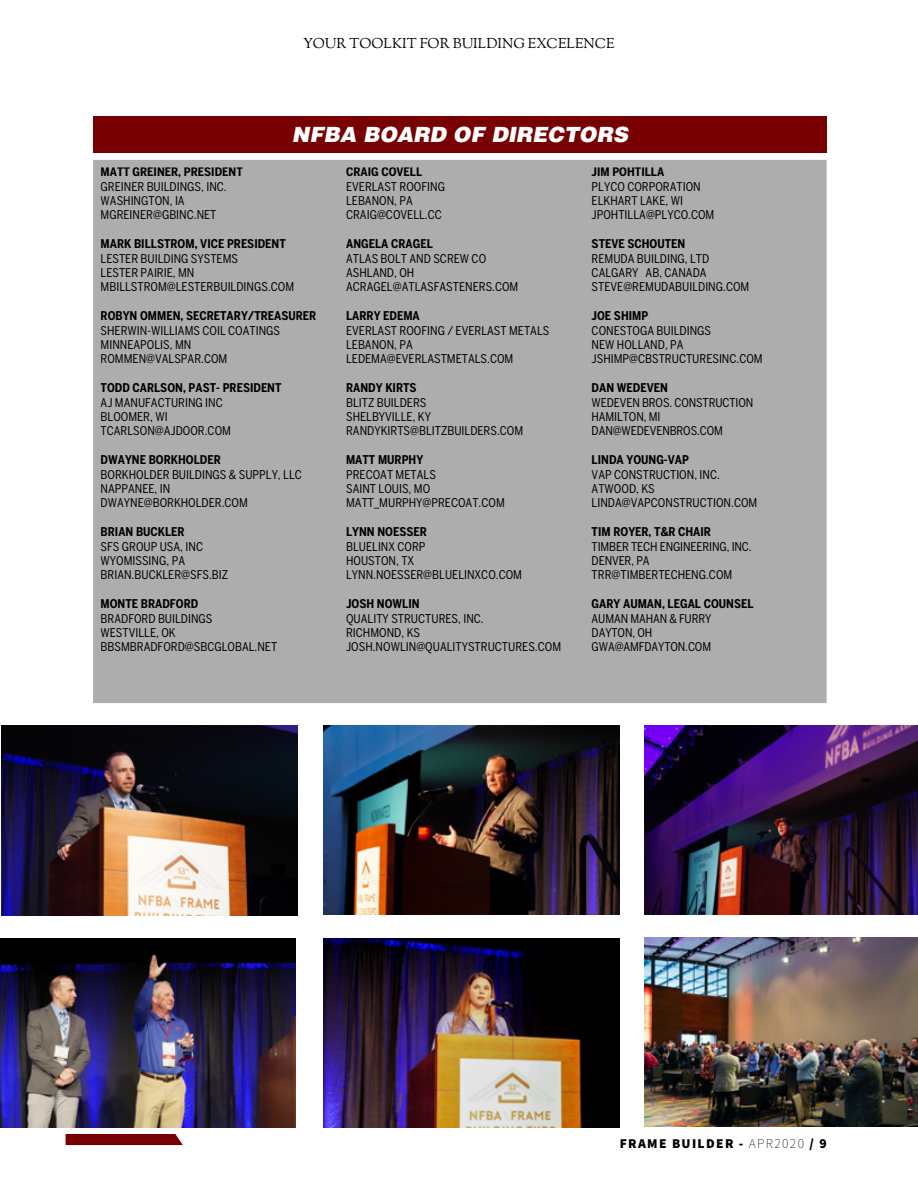
<style>
.page{position:relative;width:918px;height:1188px;background:#fff}
.page>*{position:absolute;margin:0;border:0;box-sizing:border-box;transform-origin:0 0}
.t1{font:italic 900 21px "Helvetica LT Std";color:#fff}
.t2{font:14.1px "OFL Goudy St M";color:#000}
.t3{font:900 13.5px "Source Sans Pro";letter-spacing:.1em;color:#000}
.t4{font:condensed 12px/14.4px "Benton Sans";color:#000}
.t5{font:700 condensed 12px "Benton Sans";color:#000}
.s1{font-weight:200}
</style>
<div class="page">
<img style="left:2px;top:725px;width:296px;height:190px">
<img style="left:323px;top:938px;width:296px;height:189px">
<img style="left:0;top:938px;width:296px;height:189px">
<img style="left:645px;top:937px;width:273px;height:189px">
<img style="left:645px;top:725px;width:273px;height:189px">
<img style="left:323px;top:725px;width:296px;height:189px">
<svg style="left:66px;top:1134px;width:117px;height:11px"></svg>
<div style="left:97px;top:164px;width:726px;height:535px;background:#aeadae"></div>
<div style="left:93px;top:160px;width:734px;height:543px;border:8px solid #aeadae"></div>
<div style="left:93px;top:117px;width:734px;height:36px;background:#790002"></div>
<p class="t2" style="left:303px;top:34px;width:313px">YOUR TOOLKIT FOR BUILDING EXCELENCE</p>
<h1 class="t1" style="left:292px;top:121px;width:337px">NFBA BOARD OF DIRECTORS</h1>
<p class="t5" style="left:101px;top:165px;width:144px">MATT GREINER, PRESIDENT</p>
<p class="t4" style="left:101px;top:179px;width:128px">GREINER BUILDINGS, INC.<br>WASHINGTON, IA<br>MGREINER@GBINC.NET</p>
<p class="t5" style="left:101px;top:237px;width:187px">MARK BILLSTROM, VICE PRESIDENT</p>
<p class="t4" style="left:101px;top:251px;width:195px">LESTER BUILDING SYSTEMS<br>LESTER PAIRIE, MN<br>MBILLSTROM@LESTERBUILDINGS.COM</p>
<p class="t5" style="left:101px;top:309px;width:217px">ROBYN OMMEN, SECRETARY/TREASURER</p>
<p class="t4" style="left:101px;top:323px;width:181px">SHERWIN-WILLIAMS COIL COATINGS<br>MINNEAPOLIS, MN<br>ROMMEN@VALSPAR.COM</p>
<p class="t5" style="left:101px;top:381px;width:183px">TODD CARLSON, PAST- PRESIDENT</p>
<p class="t4" style="left:101px;top:395px;width:132px">AJ MANUFACTURING INC<br>BLOOMER, WI<br>TCARLSON@AJDOOR.COM</p>
<p class="t5" style="left:101px;top:453px;width:122px">DWAYNE BORKHOLDER</p>
<p class="t4" style="left:101px;top:467px;width:203px">BORKHOLDER BUILDINGS &amp; SUPPLY, LLC<br>NAPPANEE, IN<br>DWAYNE@BORKHOLDER.COM</p>
<p class="t5" style="left:101px;top:525px;width:86px">BRIAN BUCKLER</p>
<p class="t4" style="left:101px;top:539px;width:129px">SFS GROUP USA, INC<br>WYOMISSING, PA<br>BRIAN.BUCKLER@SFS.BIZ</p>
<p class="t5" style="left:101px;top:597px;width:99px">MONTE BRADFORD</p>
<p class="t4" style="left:101px;top:611px;width:178px">BRADFORD BUILDINGS<br>WESTVILLE, OK<br>BBSMBRADFORD@SBCGLOBAL.NET</p>
<p class="t5" style="left:346px;top:165px;width:78px">CRAIG COVELL</p>
<p class="t4" style="left:346px;top:179px;width:100px">EVERLAST ROOFING<br>LEBANON, PA<br>CRAIG@COVELL.CC</p>
<p class="t5" style="left:346px;top:237px;width:88px">ANGELA CRAGEL</p>
<p class="t4" style="left:346px;top:251px;width:174px">ATLAS BOLT AND SCREW CO<br>ASHLAND, OH<br>ACRAGEL@ATLASFASTENERS.COM</p>
<p class="t5" style="left:346px;top:309px;width:75px">LARRY EDEMA</p>
<p class="t4" style="left:346px;top:323px;width:205px">EVERLAST ROOFING / EVERLAST METALS<br>LEBANON, PA<br>LEDEMA@EVERLASTMETALS.COM</p>
<p class="t5" style="left:346px;top:381px;width:72px">RANDY KIRTS</p>
<p class="t4" style="left:346px;top:395px;width:179px">BLITZ BUILDERS<br>SHELBYVILLE, KY<br>RANDYKIRTS@BLITZBUILDERS.COM</p>
<p class="t5" style="left:346px;top:453px;width:79px">MATT MURPHY</p>
<p class="t4" style="left:346px;top:467px;width:160px">PRECOAT METALS<br>SAINT LOUIS, MO<br>MATT_MURPHY@PRECOAT.COM</p>
<p class="t5" style="left:346px;top:525px;width:82px">LYNN NOESSER</p>
<p class="t4" style="left:346px;top:539px;width:177px">BLUELINX CORP<br>HOUSTON, TX<br>LYNN.NOESSER@BLUELINXCO.COM</p>
<p class="t5" style="left:346px;top:597px;width:75px">JOSH NOWLIN</p>
<p class="t4" style="left:346px;top:611px;width:217px">QUALITY STRUCTURES, INC.<br>RICHMOND, KS<br>JOSH.NOWLIN@QUALITYSTRUCTURES.COM</p>
<p class="t5" style="left:592px;top:165px;width:74px">JIM POHTILLA</p>
<p class="t4" style="left:592px;top:179px;width:124px">PLYCO CORPORATION<br>ELKHART LAKE, WI<br>JPOHTILLA@PLYCO.COM</p>
<p class="t5" style="left:592px;top:237px;width:95px">STEVE SCHOUTEN</p>
<p class="t4" style="left:592px;top:251px;width:159px">REMUDA BUILDING, LTD<br>CALGARY AB, CANADA<br>STEVE@REMUDABUILDING.COM</p>
<p class="t5" style="left:592px;top:309px;width:58px">JOE SHIMP</p>
<p class="t4" style="left:592px;top:323px;width:173px">CONESTOGA BUILDINGS<br>NEW HOLLAND, PA<br>JSHIMP@CBSTRUCTURESINC.COM</p>
<p class="t5" style="left:592px;top:381px;width:78px">DAN WEDEVEN</p>
<p class="t4" style="left:592px;top:395px;width:163px">WEDEVEN BROS. CONSTRUCTION<br>HAMILTON, MI<br>DAN@WEDEVENBROS.COM</p>
<p class="t5" style="left:592px;top:453px;width:99px">LINDA YOUNG-VAP</p>
<p class="t4" style="left:592px;top:467px;width:167px">VAP CONSTRUCTION, INC.<br>ATWOOD, KS<br>LINDA@VAPCONSTRUCTION.COM</p>
<p class="t5" style="left:592px;top:525px;width:121px">TIM ROYER, T&amp;R CHAIR</p>
<p class="t4" style="left:592px;top:539px;width:162px">TIMBER TECH ENGINEERING, INC.<br>DENVER, PA<br>TRR@TIMBERTECHENG.COM</p>
<p class="t5" style="left:592px;top:597px;width:163px">GARY AUMAN, LEGAL COUNSEL</p>
<p class="t4" style="left:592px;top:611px;width:121px">AUMAN MAHAN &amp; FURRY<br>DAYTON, OH<br>GWA@AMFDAYTON.COM</p>
<p class="t3" style="left:620px;top:1135px;width:208px">FRAME BUILDER - <span class="s1">APR2020</span> / 9</p>
</div>
